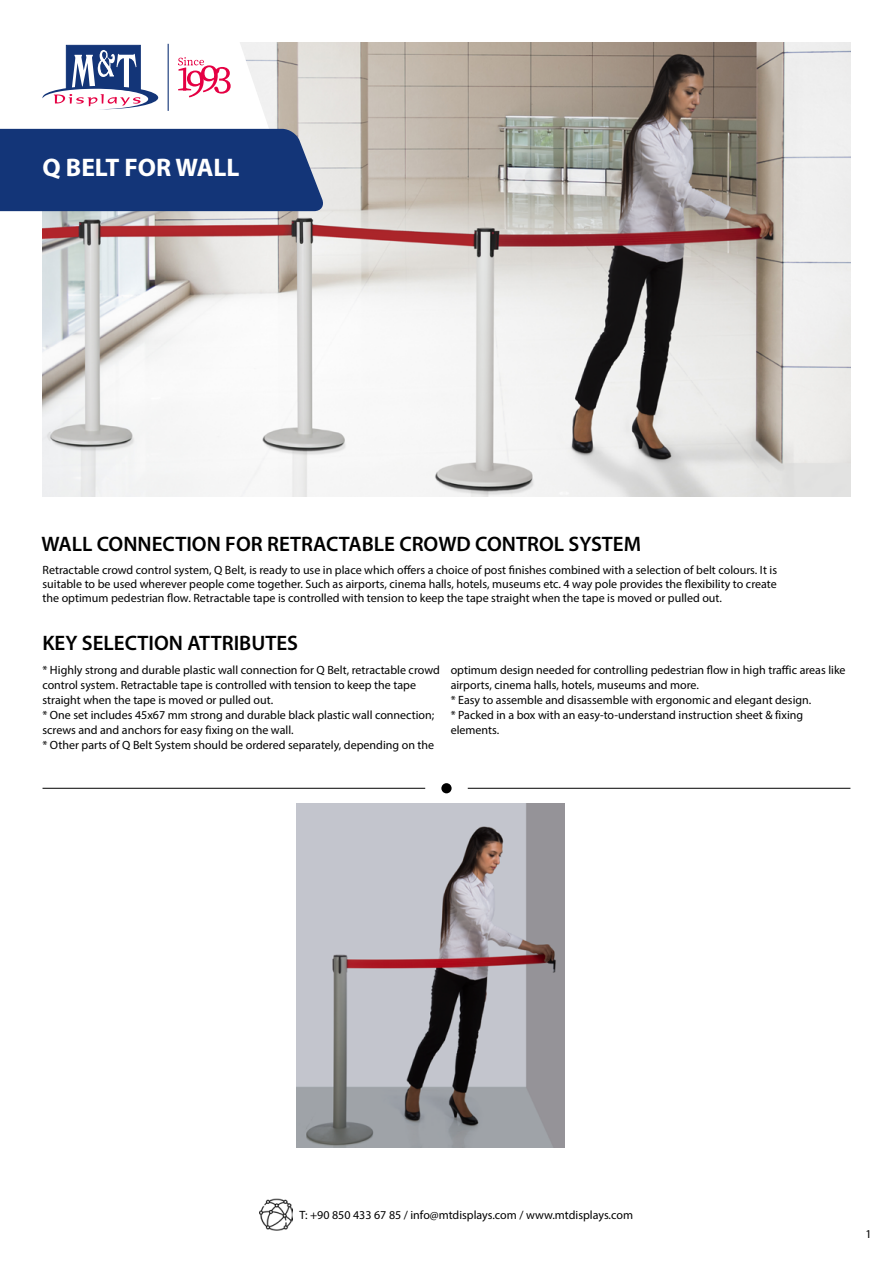
<style>
.page{position:relative;width:893px;height:1263px;background:#fff}
.page>*{position:absolute;margin:0;border:0;box-sizing:border-box;transform-origin:0 0}
.t1{font:700 25.5px "Myriad Pro";color:#fff}
.t2{font:600 21px "Myriad Pro";color:#000}
.t3{font:12px/15px "Myriad Pro";color:#000}
</style>
<div class="page">
<img style="left:260px;top:1198px;width:33px;height:33px">
<hr style="left:43px;top:788px;width:382px;height:1px;background:#000">
<hr style="left:468px;top:788px;width:382px;height:1px;background:#000">
<div style="left:441px;top:783px;width:11px;height:10px;background:#000;border-radius:50%"></div>
<img style="left:296px;top:804px;width:268px;height:344px">
<img style="left:43px;top:43px;width:807px;height:454px">
<svg style="left:0;top:42px;width:325px;height:169px"></svg>
<h1 class="t1" style="left:43px;top:151px;width:199px">Q BELT FOR WALL</h1>
<h2 class="t2" style="left:41px;top:530px;width:601px">WALL CONNECTION FOR RETRACTABLE CROWD CONTROL SYSTEM</h2>
<p class="t3" style="left:43px;top:562px;width:736px;line-height:14.4px;text-align:justify">Retractable crowd control system, Q Belt, is ready to use in place which offers a choice of post finishes combined with a selection of belt colours. It is suitable to be used wherever people come together. Such as airports, cinema halls, hotels, museums etc. 4 way pole provides the flexibility to create the optimum pedestrian flow. Retractable tape is controlled with tension to keep the tape straight when the tape is moved or pulled out.</p>
<h2 class="t2" style="left:42px;top:630px;width:257px">KEY SELECTION ATTRIBUTES</h2>
<p class="t3" style="left:42px;top:662px;width:399px">* Highly strong and durable plastic wall connection for Q Belt, retractable crowd control system. Retractable tape is controlled with tension to keep the tape straight when the tape is moved or pulled out.<br>* One set includes 45x67 mm strong and durable black plastic wall connection; screws and and anchors for easy fixing on the wall.<br>* Other parts of Q Belt System should be ordered separately, depending on the</p>
<p class="t3" style="left:451px;top:662px;width:396px">optimum design needed for controlling pedestrian flow in high traffic areas like airports, cinema halls, hotels, museums and more.<br>* Easy to assemble and disassemble with ergonomic and elegant design.<br>* Packed in a box with an easy-to-understand instruction sheet &amp; fixing elements.</p>
<p class="t3" style="left:299px;top:1207px;width:335px">T: +90 850 433 67 85 / info@mtdisplays.com / www.mtdisplays.com</p>
<p class="t3" style="left:865px;top:1226px;width:8px">1</p>
</div>
